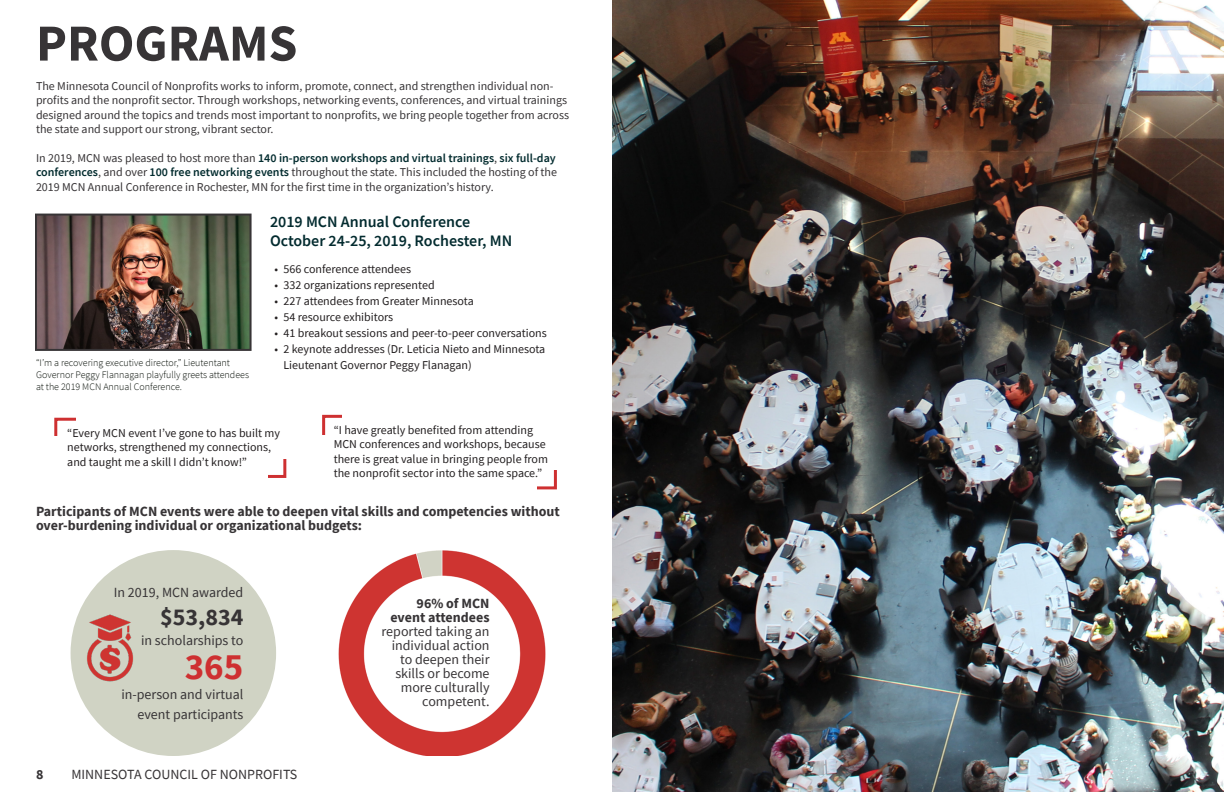
<style>
.page{position:relative;width:1224px;height:792px;background:#fff}
.page>*{position:absolute;margin:0;border:0;box-sizing:border-box;transform-origin:0 0}
.t1{font:700 52px "Source Sans Pro";color:#373436}
.t2{font:700 37px "Source Sans Pro";color:#ce3031}
.t3{font:700 24px "Source Sans Pro";color:#373436}
.t4{font:600 16px "Source Sans Pro";color:#032b2f}
.t5{font:14px/20px "Source Sans Pro";color:#373436;text-align:right}
.t6{font:700 14px/14px "Source Sans Pro";color:#373436}
.t7{font:12px/14.4px "Source Sans Pro";color:#373436}
.t8{font:12px/14.4px "Source Sans Pro";color:#231f20}
.t9{font:300 10px/12px "Source Sans Pro";color:#0b120b}
.s1{font-weight:600;color:#022b2e}
</style>
<div class="page">
<img style="left:338px;top:550px;width:208px;height:206px">
<img style="left:612px;top:0;width:612px;height:792px">
<img style="left:38px;top:217px;width:211px;height:131px">
<div style="left:35px;top:214px;width:217px;height:137px;border:2px solid #373436"></div>
<div style="left:71px;top:550px;width:205px;height:206px;background:#d0d3c4;border-radius:50%"></div>
<img style="left:87px;top:614px;width:46px;height:67px">
<div style="left:54px;top:418px;width:232px;height:60px;background:#fff;border:3px solid #ce3031"></div>
<div style="left:76px;top:416px;width:213px;height:42px;background:#fff"></div>
<div style="left:51px;top:436px;width:217px;height:43px;background:#fff"></div>
<div style="left:322px;top:415px;width:235px;height:74px;background:#fff;border:3px solid #ce3031"></div>
<div style="left:342px;top:414px;width:217px;height:56px;background:#fff"></div>
<div style="left:319px;top:435px;width:218px;height:57px;background:#fff"></div>
<p class="t1" style="left:36px;top:8px;width:263px">PROGRAMS</p>
<p class="t7" style="left:36px;top:79px;width:535px">The Minnesota Council of Nonprofits works to inform, promote, connect, and strengthen individual non&shy;profits and the nonprofit sector. Through workshops, networking events, conferences, and virtual trainings designed around the topics and trends most important to nonprofits, we bring people together from across the state and support our strong, vibrant sector.</p>
<p class="t7" style="left:36px;top:151px;width:523px;text-align:justify">In 2019, MCN was pleased to host more than <span class="s1">140 in-person workshops and virtual trainings</span>, <span class="s1">six full-day conferences</span>, and over <span class="s1">100 free networking events</span> throughout the state. This included the hosting of the 2019 MCN Annual Conference in Rochester, MN for the first time in the organization’s history.</p>
<p class="t9" style="left:36px;top:357px;width:215px">“I’m a recovering executive director,” Lieutentant<br>Governor Peggy Flannagan playfully greets attendees at the 2019 MCN Annual Conference.</p>
<p class="t4" style="left:270px;top:211px;width:202px">2019 MCN Annual Conference</p>
<p class="t4" style="left:270px;top:230px;width:244px">October 24-25, 2019, Rochester, MN</p>
<p class="t8" style="left:274px;top:262px;width:138px">• 566 conference attendees</p>
<p class="t8" style="left:274px;top:278px;width:162px">• 332 organizations represented</p>
<p class="t8" style="left:274px;top:294px;width:201px">• 227 attendees from Greater Minnesota</p>
<p class="t8" style="left:274px;top:310px;width:120px">• 54 resource exhibitors</p>
<p class="t8" style="left:274px;top:326px;width:274px">• 41 breakout sessions and peer-to-peer conversations</p>
<p class="t8" style="left:284px;top:341px;width:263px;line-height:16px;text-indent:-9px">• 2 keynote addresses (Dr. Leticia Nieto and Minnesota<br>Lieutenant Governor Peggy Flanagan)</p>
<p class="t8" style="left:67px;top:426px;width:214px">“Every MCN event I’ve gone to has built my networks, strengthened my connections, and taught me a skill I didn’t know!”</p>
<p class="t8" style="left:334px;top:423px;width:216px">“I have greatly benefited from attending MCN conferences and workshops, because there is great value in bringing people from the nonprofit sector into the same space.”</p>
<p class="t6" style="left:36px;top:504px;width:525px">Participants of MCN events were able to deepen vital skills and competencies without over-burdening individual or organizational budgets:</p>
<p class="t5" style="left:114px;top:582px;width:131px">In 2019, MCN awarded</p>
<p class="t3" style="left:160px;top:600px;width:85px">$53,834</p>
<p class="t5" style="left:141px;top:630px;width:104px">in scholarships to</p>
<p class="t2" style="left:185px;top:641px;width:60px">365</p>
<p class="t5" style="left:121px;top:684px;width:123px">in-person and virtual event participants</p>
<p class="t6" style="left:36px;top:767px;width:9px">8</p>
<p class="t5" style="left:71px;top:765px;width:228px">MINNESOTA COUNCIL OF NONPROFITS</p>
<p class="t6" style="left:417px;top:596px;width:74px">96% of MCN</p>
<p class="t6" style="left:390px;top:610px;width:101px">event attendees</p>
<p class="t5" style="left:382px;top:621px;width:110px">reported taking an</p>
<p class="t5" style="left:392px;top:635px;width:99px">individual action</p>
<p class="t5" style="left:400px;top:649px;width:91px">to deepen their</p>
<p class="t5" style="left:395px;top:663px;width:96px">skills or become</p>
<p class="t5" style="left:401px;top:677px;width:90px">more culturally</p>
<p class="t5" style="left:422px;top:691px;width:69px">competent.</p>
</div>
